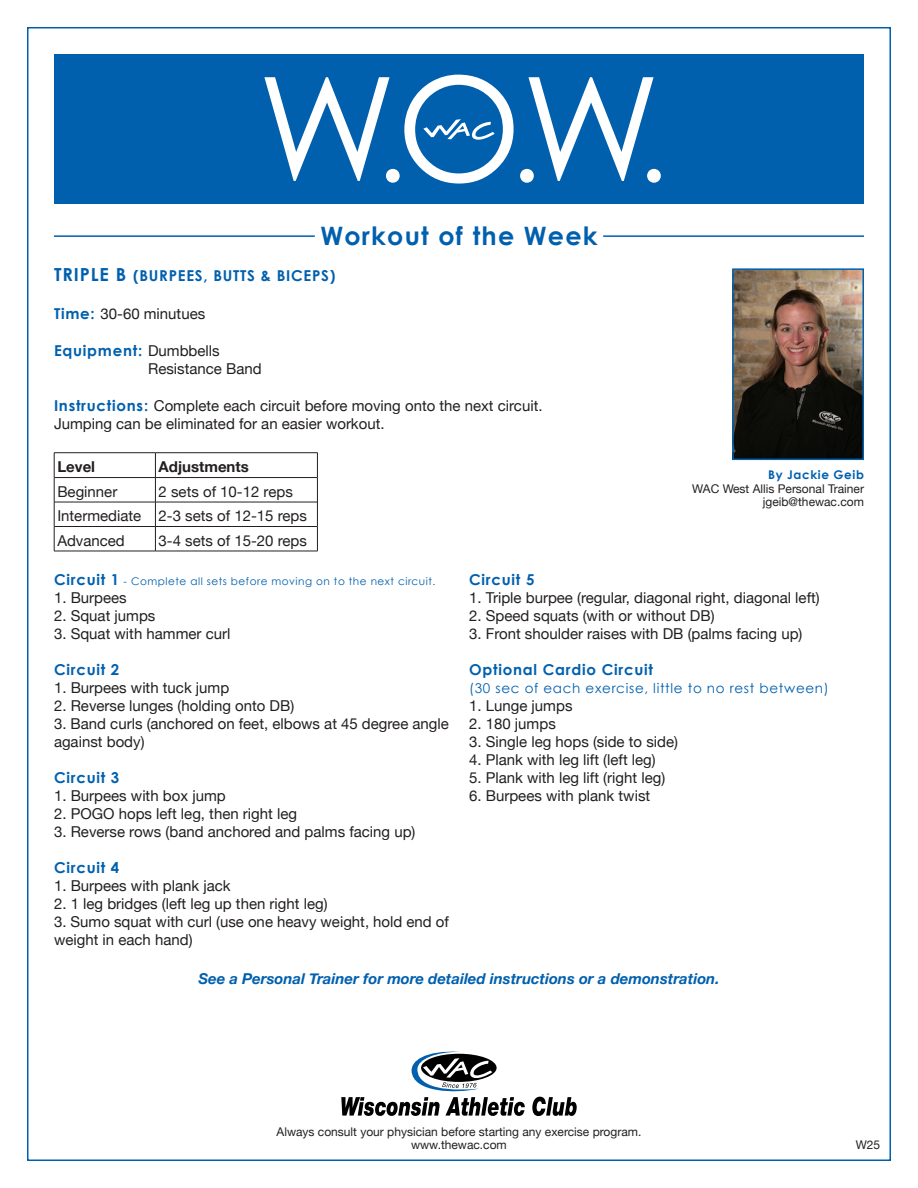
<style>
.page{position:relative;width:918px;height:1188px;background:#fff}
.page>*{position:absolute;margin:0;border:0;box-sizing:border-box;transform-origin:0 0}
.t1{font:144.45px "Century Gothic";color:#fff}
.t2{font:114.15px "Century Gothic";color:#fff}
.t3{font:700 25.35px "Century Gothic";letter-spacing:.05em;color:#0160ae}
.t4{font:15px/18px "Helvetica Neue";color:#231f20}
.t5{font:700 15px "Century Gothic";letter-spacing:.05em;color:#0160ae}
.t6{font:italic 700 15px "Helvetica Neue";color:#0160ae}
.t7{font:700 15px "Helvetica Neue";color:#231f20}
.t8{font:13.5px "Century Gothic";letter-spacing:.05em;color:#0160ae}
.t9{font:12px "Helvetica Neue";color:#231f20}
.t10{font:700 12px "Century Gothic";letter-spacing:.05em;color:#0160ae}
.t11{font:10.5px "Century Gothic";letter-spacing:.05em;color:#0160ae}
.s1{font-size:18px}
.s2{font-family:"Century Gothic";font-weight:700;color:#0160ae}
.s3{font-family:"Helvetica Neue";font-weight:400;color:#231f20}
.s4{font-weight:700;font-size:15px}
</style>
<div class="page">
<div style="left:54px;top:54px;width:810px;height:149px;background:#0160ae"></div>
<svg style="left:423px;top:119px;width:72px;height:21px"></svg>
<hr style="left:54px;top:235px;width:261px;height:2px;background:#0160ae">
<hr style="left:603px;top:235px;width:261px;height:2px;background:#0160ae">
<img style="left:735px;top:271px;width:126px;height:186px">
<div style="left:732px;top:268px;width:132px;height:192px;border:2px solid #0160ae"></div>
<svg style="left:532px;top:1097px;width:45px;height:19px"></svg>
<svg style="left:341px;top:1051px;width:184px;height:65px"></svg>
<hr style="left:54px;top:452px;width:101px;height:1px;background:#231f20">
<hr style="left:155px;top:452px;width:163px;height:1px;background:#231f20">
<hr style="left:54px;top:477px;width:101px;height:1px;background:#231f20">
<hr style="left:155px;top:477px;width:162px;height:1px;background:#231f20">
<hr style="left:54px;top:502px;width:101px;height:1px;background:#231f20">
<hr style="left:155px;top:502px;width:162px;height:1px;background:#231f20">
<hr style="left:54px;top:526px;width:101px;height:1px;background:#231f20">
<hr style="left:155px;top:526px;width:162px;height:1px;background:#231f20">
<hr style="left:54px;top:551px;width:101px;height:1px;background:#231f20">
<hr style="left:155px;top:551px;width:163px;height:1px;background:#231f20">
<svg style="left:54px;top:453px;width:1px;height:98px"></svg>
<svg style="left:155px;top:453px;width:1px;height:98px"></svg>
<svg style="left:317px;top:453px;width:1px;height:98px"></svg>
<p class="t1" style="left:258px;top:41px;width:404px">WOW</p>
<p class="t2" style="left:376px;top:70px;width:33px">.</p>
<p class="t2" style="left:510px;top:70px;width:33px">.</p>
<p class="t2" style="left:637px;top:70px;width:33px">.</p>
<p class="t3" style="left:320px;top:220px;width:279px">Workout of the Week</p>
<p class="t5" style="left:54px;top:267px;width:283px"><span class="s1">TRIPLE B</span> (BURPEES, BUTTS &amp; BICEPS)</p>
<p class="t4" style="left:54px;top:305px;width:153px"><span class="s2">Time:</span> 30-60 minutues</p>
<p class="t5" style="left:54px;top:341px;width:167px">Equipment: <span class="s3">Dumbbells</span></p>
<p class="t4" style="left:148px;top:361px;width:115px">Resistance Band</p>
<p class="t4" style="left:54px;top:398px;width:490px"><span class="s2">Instructions:</span> Complete each circuit before moving onto the next circuit.<br>Jumping can be eliminated for an easier workout.</p>
<p class="t7" style="left:57px;top:455px;width:39px">Level</p>
<p class="t7" style="left:159px;top:455px;width:92px">Adjustments</p>
<p class="t4" style="left:57px;top:483px;width:61px">Beginner</p>
<p class="t4" style="left:159px;top:483px;width:136px">2 sets of 10-12 reps</p>
<p class="t4" style="left:57px;top:508px;width:85px">Intermediate</p>
<p class="t4" style="left:159px;top:508px;width:150px">2-3 sets of 12-15 reps</p>
<p class="t4" style="left:57px;top:532px;width:69px">Advanced</p>
<p class="t4" style="left:159px;top:532px;width:150px">3-4 sets of 15-20 reps</p>
<p class="t10" style="left:768px;top:467px;width:97px">By Jackie Geib</p>
<p class="t9" style="left:692px;top:480px;width:173px">WAC West Allis Personal Trainer</p>
<p class="t9" style="left:763px;top:493px;width:103px">jgeib@thewac.com</p>
<p class="t11" style="left:54px;top:575px;width:383px"><span class="s4">Circuit 1</span> - Complete all sets before moving on to the next circuit.</p>
<p class="t4" style="left:54px;top:590px;width:74px">1. Burpees</p>
<p class="t4" style="left:54px;top:608px;width:103px">2. Squat jumps</p>
<p class="t4" style="left:54px;top:626px;width:178px">3. Squat with hammer curl</p>
<p class="t5" style="left:54px;top:661px;width:67px">Circuit 2</p>
<p class="t4" style="left:54px;top:680px;width:177px">1. Burpees with tuck jump</p>
<p class="t4" style="left:54px;top:698px;width:242px">2. Reverse lunges (holding onto DB)</p>
<p class="t4" style="left:54px;top:716px;width:396px">3. Band curls (anchored on feet, elbows at 45 degree angle against body)</p>
<p class="t5" style="left:54px;top:769px;width:67px">Circuit 3</p>
<p class="t4" style="left:54px;top:788px;width:173px">1. Burpees with box jump</p>
<p class="t4" style="left:54px;top:806px;width:245px">2. POGO hops left leg, then right leg</p>
<p class="t4" style="left:54px;top:824px;width:363px">3. Reverse rows (band anchored and palms facing up)</p>
<p class="t5" style="left:54px;top:859px;width:67px">Circuit 4</p>
<p class="t4" style="left:54px;top:878px;width:178px">1. Burpees with plank jack</p>
<p class="t4" style="left:54px;top:896px;width:275px">2. 1 leg bridges (left leg up then right leg)</p>
<p class="t4" style="left:54px;top:914px;width:396px">3. Sumo squat with curl (use one heavy weight, hold end of weight in each hand)</p>
<p class="t5" style="left:469px;top:571px;width:67px">Circuit 5</p>
<p class="t4" style="left:469px;top:590px;width:352px">1. Triple burpee (regular, diagonal right, diagonal left)</p>
<p class="t4" style="left:469px;top:608px;width:247px">2. Speed squats (with or without DB)</p>
<p class="t4" style="left:469px;top:626px;width:335px">3. Front shoulder raises with DB (palms facing up)</p>
<p class="t5" style="left:469px;top:661px;width:185px">Optional Cardio Circuit</p>
<p class="t8" style="left:469px;top:680px;width:361px">(30 sec of each exercise, little to no rest between)</p>
<p class="t4" style="left:469px;top:698px;width:105px">1. Lunge jumps</p>
<p class="t4" style="left:469px;top:716px;width:88px">2. 180 jumps</p>
<p class="t4" style="left:469px;top:734px;width:210px">3. Single leg hops (side to side)</p>
<p class="t4" style="left:469px;top:752px;width:188px">4. Plank with leg lift (left leg)</p>
<p class="t4" style="left:469px;top:770px;width:198px">5. Plank with leg lift (right leg)</p>
<p class="t4" style="left:469px;top:788px;width:183px">6. Burpees with plank twist</p>
<p class="t6" style="left:198px;top:967px;width:523px">See a Personal Trainer for more detailed instructions or a demonstration.</p>
<p class="t9" style="left:277px;top:1123px;width:366px">Always consult your physician before starting any exercise program.</p>
<p class="t9" style="left:411px;top:1136px;width:97px">www.thewac.com</p>
<p class="t9" style="left:856px;top:1136px;width:26px">W25</p>
</div>
